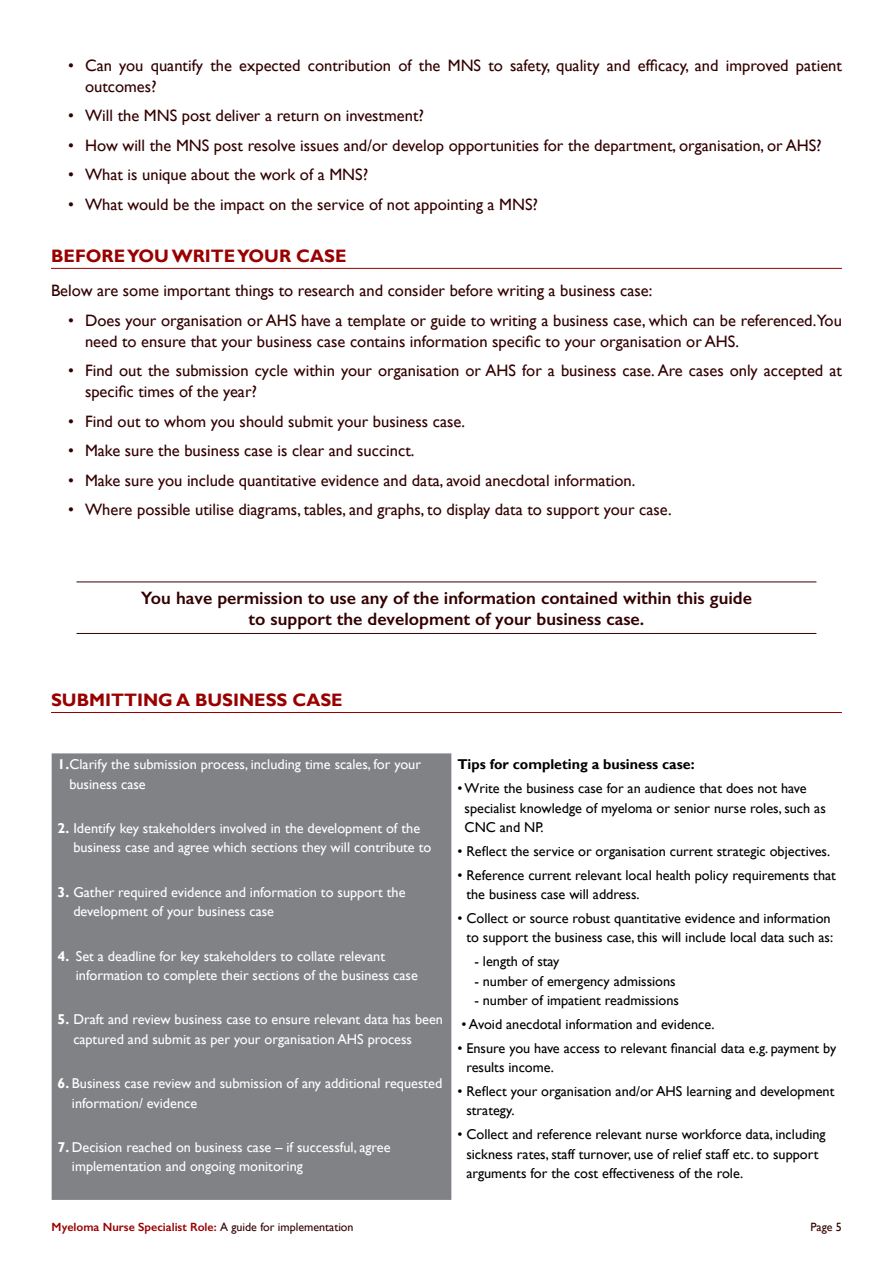
<style>
.page{position:relative;width:893px;height:1263px;background:#fff}
.page>*{position:absolute;margin:0;border:0;box-sizing:border-box;transform-origin:0 0}
.t1{font:600 18px/21px "Gill Sans";color:#300;text-align:center}
.t2{font:700 18px "Gill Sans";color:#900}
.t3{font:16.5px/21px "Gill Sans";color:#300}
.t4{font:14.25px/19.5px "Gill Sans";color:#000}
.t5{font:14.25px/19.5px "Gill Sans";color:#fff}
.t6{font:700 14.25px "Gill Sans";color:#000}
.t7{font:600 12px "Gill Sans";color:#900}
.t8{font:12px "Gill Sans";color:#300}
.s1{font-weight:700}
.s2{font-weight:400;color:#300}
</style>
<div class="page">
<hr style="left:51px;top:268px;width:791px;height:1px;background:#900">
<hr style="left:77px;top:581px;width:739px;height:1px;background:#300">
<hr style="left:77px;top:633px;width:739px;height:1px;background:#300">
<hr style="left:51px;top:712px;width:791px;height:1px;background:#900">
<div style="left:52px;top:753px;width:399px;height:447px;background:#808285"></div>
<p class="t3" style="left:85px;top:55px;width:758px;text-indent:-17px">• Can you quantify the expected contribution of the MNS to safety, quality and efficacy, and improved patient outcomes?</p>
<p class="t3" style="left:68px;top:106px;width:357px">• Will the MNS post deliver a return on investment?</p>
<p class="t3" style="left:68px;top:135px;width:755px">• How will the MNS post resolve issues and/or develop opportunities for the department, organisation, or AHS?</p>
<p class="t3" style="left:68px;top:165px;width:302px">• What is unique about the work of a MNS?</p>
<p class="t3" style="left:68px;top:194px;width:472px">• What would be the impact on the service of not appointing a MNS?</p>
<p class="t2" style="left:51px;top:245px;width:297px">BEFORE YOU WRITE YOUR CASE</p>
<p class="t3" style="left:51px;top:280px;width:603px">Below are some important things to research and consider before writing a business case:</p>
<p class="t3" style="left:85px;top:310px;width:758px;text-indent:-17px">• Does your organisation or AHS have a template or guide to writing a business case, which can be referenced.You need to ensure that your business case contains information specific to your organisation or AHS.</p>
<p class="t3" style="left:85px;top:360px;width:758px;text-indent:-17px">• Find out the submission cycle within your organisation or AHS for a business case. Are cases only accepted at specific times of the year?</p>
<p class="t3" style="left:68px;top:411px;width:399px">• Find out to whom you should submit your business case.</p>
<p class="t3" style="left:68px;top:440px;width:348px">• Make sure the business case is clear and succinct.</p>
<p class="t3" style="left:68px;top:470px;width:569px">• Make sure you include quantitative evidence and data, avoid anecdotal information.</p>
<p class="t3" style="left:68px;top:499px;width:605px">• Where possible utilise diagrams, tables, and graphs, to display data to support your case.</p>
<p class="t1" style="left:141px;top:587px;width:612px">You have permission to use any of the information contained within this guide to support the development of your business case.</p>
<p class="t2" style="left:51px;top:689px;width:293px">SUBMITTING A BUSINESS CASE</p>
<p class="t5" style="left:69px;top:755px;width:353px;text-indent:-12px"><span class="s1">1.</span>Clarify the submission process, including time scales, for your business case</p>
<p class="t6" style="left:457px;top:756px;width:239px">Tips for completing a business case:</p>
<p class="t4" style="left:465px;top:779px;width:363px;text-indent:-7px">• Write the business case for an audience that does not have specialist knowledge of myeloma or senior nurse roles, such as<br>CNC and NP.</p>
<p class="t4" style="left:457px;top:841px;width:374px">• Reflect the service or organisation current strategic objectives.</p>
<p class="t4" style="left:466px;top:865px;width:371px;text-indent:-9px">• Reference current relevant local health policy requirements that the business case will address.</p>
<p class="t4" style="left:457px;top:908px;width:377px;text-align:right">• Collect or source robust quantitative evidence and information to support the business case, this will include local data such as:</p>
<p class="t4" style="left:474px;top:952px;width:86px">- length of stay</p>
<p class="t4" style="left:474px;top:971px;width:203px">- number of emergency admissions</p>
<p class="t4" style="left:474px;top:991px;width:206px">- number of impatient readmissions</p>
<p class="t4" style="left:461px;top:1014px;width:255px">• Avoid anecdotal information and evidence.</p>
<p class="t4" style="left:466px;top:1038px;width:372px;text-indent:-9px">• Ensure you have access to relevant financial data e.g. payment by results income.</p>
<p class="t4" style="left:466px;top:1081px;width:370px;text-indent:-9px">• Reflect your organisation and/or AHS learning and development strategy.</p>
<p class="t4" style="left:466px;top:1125px;width:361px;text-indent:-9px">• Collect and reference relevant nurse workforce data, including sickness rates, staff turnover, use of relief staff etc. to support arguments for the cost effectiveness of the role.</p>
<p class="t5" style="left:73px;top:819px;width:359px;text-indent:-16px"><span class="s1">2.</span> Identify key stakeholders involved in the development of the business case and agree which sections they will contribute to</p>
<p class="t5" style="left:73px;top:882px;width:334px;text-indent:-16px"><span class="s1">3.</span> Gather required evidence and information to support the development of your business case</p>
<p class="t5" style="left:76px;top:946px;width:344px;text-indent:-18px"><span class="s1">4.</span> Set a deadline for key stakeholders to collate relevant information to complete their sections of the business case</p>
<p class="t5" style="left:73px;top:1010px;width:371px;text-indent:-16px"><span class="s1">5.</span> Draft and review business case to ensure relevant data has been captured and submit as per your organisation AHS process</p>
<p class="t5" style="left:72px;top:1074px;width:372px;text-indent:-14px"><span class="s1">6.</span> Business case review and submission of any additional requested information/ evidence</p>
<p class="t5" style="left:72px;top:1137px;width:320px;text-indent:-14px"><span class="s1">7.</span> Decision reached on business case – if successful, agree implementation and ongoing monitoring</p>
<p class="t7" style="left:52px;top:1220px;width:303px">Myeloma Nurse Specialist Role: <span class="s2">A guide for implementation</span></p>
<p class="t8" style="left:810px;top:1220px;width:33px">Page 5</p>
</div>
